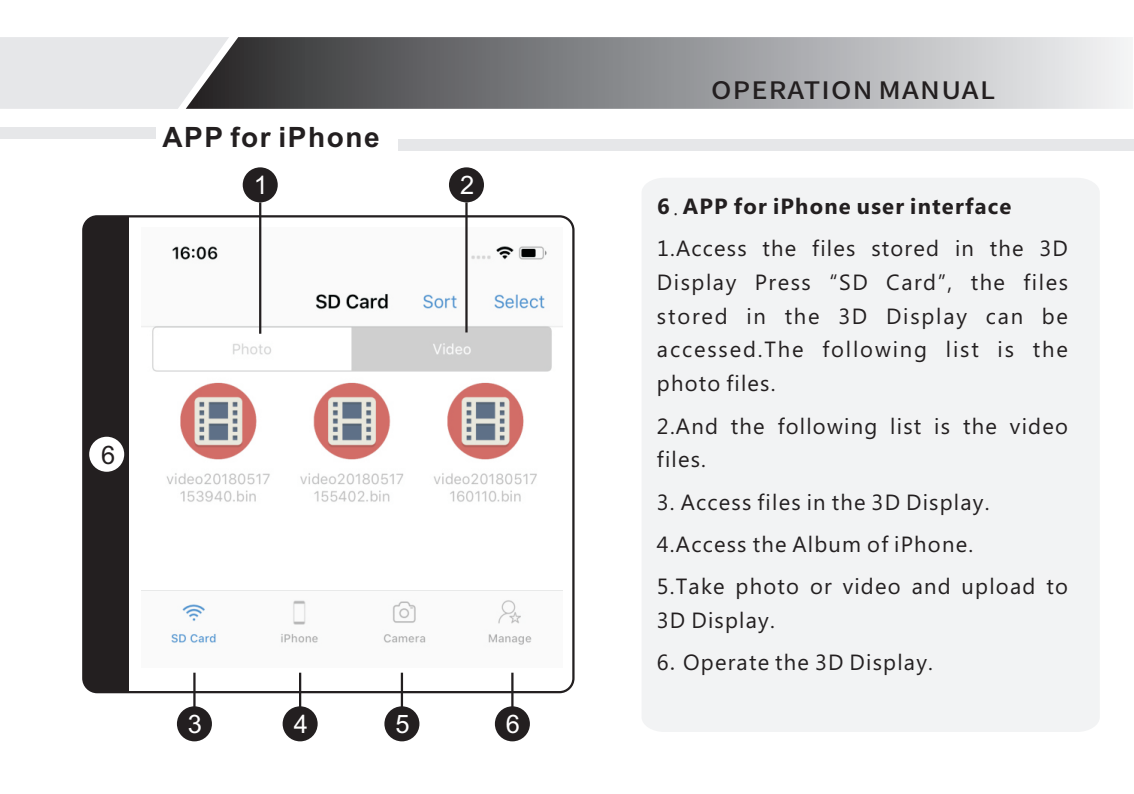
<style>
.page{position:relative;width:1134px;height:794px;background:#fff}
.page>*{position:absolute;margin:0;border:0;box-sizing:border-box;transform-origin:0 0}
.t1{font:700 28px "Arial";letter-spacing:.055em;color:#231f20}
.t2{font:25.6px "Arial";color:#fff}
.t3{font:25.6px "Arial";color:#231f20}
.t4{font:24px "Source Han Sans";letter-spacing:.045em;color:#231f20;scale:1.13 1}
.t5{font:22px/42.4px "Microsoft Phags Pa";letter-spacing:.055em;color:#231f20}
.s1{font-weight:700}
.s2{font-family:"Ming Lt HKSCS UNI H";font-size:20px}
.s3{font-family:"Sim Sun"}
</style>
<div class="page">
<div style="left:398px;top:139px;width:735px;height:11px;background:#e6e7e9"></div>
<div style="left:0;top:128px;width:155px;height:11px;background:#e6e7e9"></div>
<div style="left:0;top:37px;width:186px;height:72px;background:#e6e7e9"></div>
<svg style="left:186px;top:37px;width:946px;height:72px;background:#949598"></svg>
<img style="left:141px;top:590px;width:421px;height:55px">
<img style="left:141px;top:246px;width:421px;height:256px">
<div style="left:449px;top:167px;width:35px;height:35px;background:#231f20;border-radius:50%"></div>
<div style="left:243px;top:167px;width:35px;height:35px;background:#231f20;border-radius:50%"></div>
<svg style="left:258px;top:202px;width:4px;height:134px"></svg>
<svg style="left:464px;top:202px;width:5px;height:133px"></svg>
<svg style="left:192px;top:672px;width:5px;height:34px"></svg>
<svg style="left:298px;top:672px;width:4px;height:34px"></svg>
<svg style="left:400px;top:672px;width:4px;height:34px"></svg>
<svg style="left:510px;top:672px;width:5px;height:34px"></svg>
<div style="left:177px;top:706px;width:35px;height:35px;background:#231f20;border-radius:50%"></div>
<div style="left:283px;top:706px;width:35px;height:35px;background:#231f20;border-radius:50%"></div>
<div style="left:384px;top:706px;width:35px;height:35px;background:#231f20;border-radius:50%"></div>
<div style="left:495px;top:706px;width:35px;height:35px;background:#231f20;border-radius:50%"></div>
<div style="left:642px;top:178px;width:458px;height:554px;background:#f2f3f4"></div>
<div style="left:83px;top:216px;width:46px;height:476px;background:#231f20"></div>
<div style="left:82px;top:215px;width:492px;height:478px;border:2px solid #231f20;border-radius:14px"></div>
<div style="left:89px;top:437px;width:35px;height:35px;background:#fff;border-radius:50%"></div>
<p class="t1" style="left:162px;top:126px;width:219px">APP for iPhone</p>
<p class="t2" style="left:254px;top:175px;width:16px">1</p>
<p class="t2" style="left:460px;top:175px;width:16px">2</p>
<p class="t3" style="left:101px;top:445px;width:16px">6</p>
<p class="t2" style="left:188px;top:714px;width:16px">3</p>
<p class="t2" style="left:294px;top:714px;width:16px">4</p>
<p class="t2" style="left:395px;top:714px;width:16px">5</p>
<p class="t2" style="left:506px;top:714px;width:16px">6</p>
<p class="t4" style="left:711px;top:77px;width:253px">OPERATION MANUAL</p>
<p class="t5" style="left:657px;top:187px;width:412px"><span class="s1">6</span><span class="s2">.</span><span class="s1">APP for iPhone user interface<br></span>1.Access the files stored in the 3D</p>
<p class="t5" style="left:657px;top:267px;width:413px;line-height:33.6px;text-align:justify">Display Press “SD Card”, the files stored in the 3D Display can be accessed.The following list is the photo files.</p>
<p class="t5" style="left:657px;top:411px;width:413px;line-height:33.6px">2.And the following list is the video files.</p>
<p class="t5" style="left:657px;top:482px;width:412px">3. Access files in the 3D Display.<br>4.Access the Album of iPhone.<br>5.Take photo or video and upload to</p>
<p class="t5" style="left:657px;top:601px;width:278px">3D Display.<br>6<span class="s3">.</span>Operate the 3D Display.</p>
</div>
